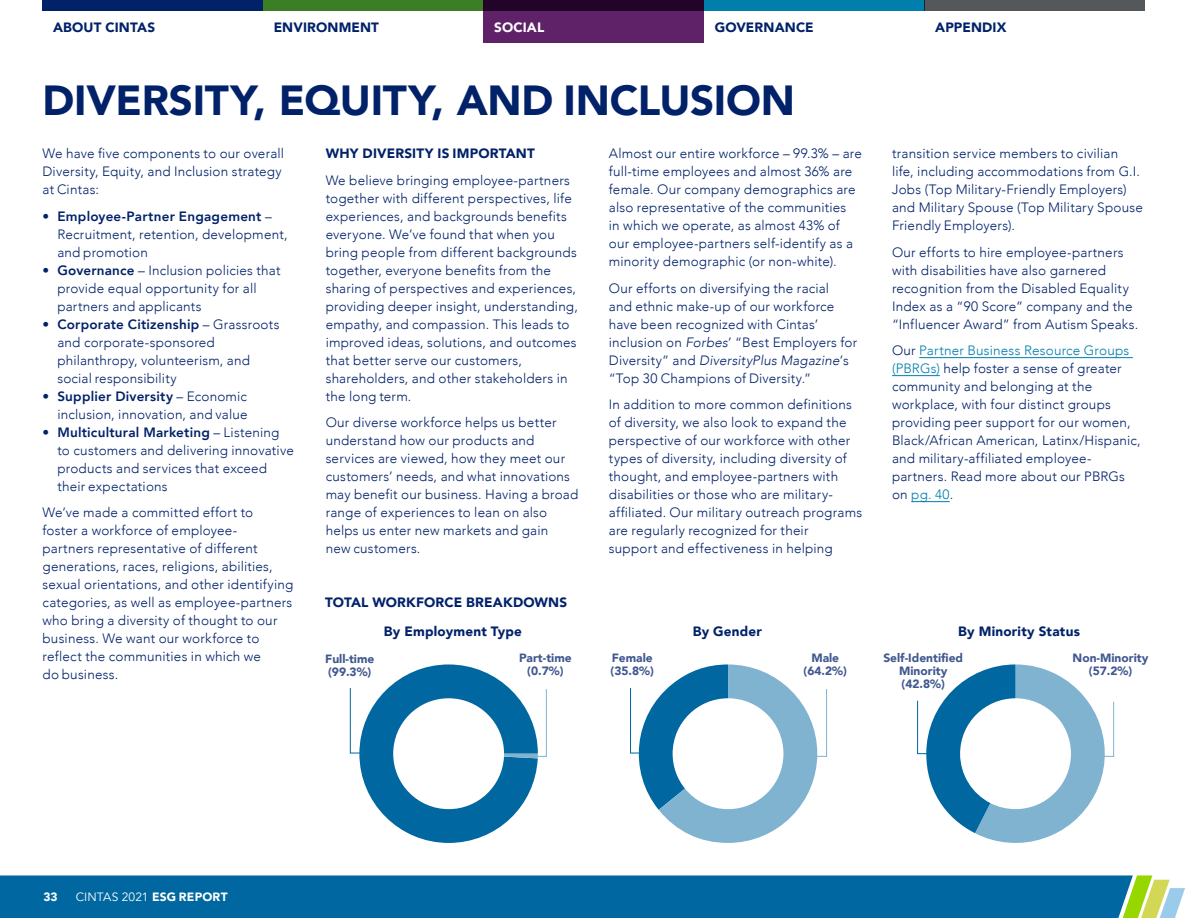
<style>
.page{position:relative;width:1188px;height:918px;background:#fff}
.page>*{position:absolute;margin:0;border:0;box-sizing:border-box;transform-origin:0 0}
.t1{font:900 42px "Avenir";letter-spacing:-.005em;color:#012169}
.t2{font:300 13.5px/18px "Avenir";letter-spacing:.015em;color:#012169}
.t3{font:900 13.5px/29.5px "Avenir";letter-spacing:.01em;color:#012169}
.t4{font:900 13.5px "Avenir";letter-spacing:.01em;color:#fff}
.t5{font:900 12px/12.8px "Avenir";color:#41588f;text-align:center}
.t6{font:12px "Avenir";letter-spacing:.01em;color:#fff}
.t7{font:900 12px "Avenir";color:#fff}
.s1{font-style:italic}
.s2{font-weight:800}
.s3{color:#007fad}
.s4{font-weight:900}
</style>
<div class="page">
<hr style="left:919px;top:357px;width:214px;height:1px;background:#007fad">
<hr style="left:892px;top:375px;width:48px;height:1px;background:#007fad">
<hr style="left:911px;top:501px;width:39px;height:1px;background:#007fad">
<svg style="left:350px;top:664px;width:197px;height:179px"></svg>
<svg style="left:630px;top:664px;width:197px;height:179px"></svg>
<svg style="left:917px;top:664px;width:198px;height:179px"></svg>
<div style="left:0;top:875px;width:1123px;height:43px;background:#0067a0"></div>
<svg style="left:1123px;top:875px;width:62px;height:43px"></svg>
<div style="left:263px;top:0;width:221px;height:11px;background:#3b7e23"></div>
<div style="left:704px;top:0;width:221px;height:11px;background:#007fad"></div>
<div style="left:925px;top:0;width:220px;height:11px;background:#54585a"></div>
<div style="left:484px;top:0;width:220px;height:43px;background:#5f2167"></div>
<div style="left:484px;top:0;width:220px;height:11px;background:#230429"></div>
<div style="left:43px;top:0;width:220px;height:11px;background:#012169"></div>
<p class="t3" style="left:53px;top:12px;width:103px">ABOUT CINTAS</p>
<p class="t3" style="left:274px;top:12px;width:107px">ENVIRONMENT</p>
<p class="t4" style="left:494px;top:16px;width:52px">SOCIAL</p>
<p class="t3" style="left:715px;top:12px;width:101px">GOVERNANCE</p>
<p class="t3" style="left:935px;top:12px;width:73px">APPENDIX</p>
<h1 class="t1" style="left:43px;top:64px;width:754px">DIVERSITY, EQUITY, AND INCLUSION</h1>
<p class="t3" style="left:326px;top:139px;width:211px">WHY DIVERSITY IS IMPORTANT</p>
<p class="t2" style="left:326px;top:171px;width:254px">We believe bringing employee-partners together with different perspectives, life experiences, and backgrounds benefits everyone. We’ve found that when you bring people from different backgrounds together, everyone benefits from the sharing of perspectives and experiences, providing deeper insight, understanding, empathy, and compassion. This leads to improved ideas, solutions, and outcomes that better serve our customers, shareholders, and other stakeholders in the long term.</p>
<p class="t2" style="left:326px;top:414px;width:254px">Our diverse workforce helps us better understand how our products and services are viewed, how they meet our customers’ needs, and what innovations may benefit our business. Having a broad range of experiences to lean on also helps us enter new markets and gain<br>new customers.</p>
<p class="t2" style="left:609px;top:145px;width:255px">Almost our entire workforce – 99.3% – are full-time employees and almost 36% are female. Our company demographics are also representative of the communities<br>in which we operate, as almost 43% of our employee-partners self-identify as a minority demographic (or non-white).</p>
<p class="t2" style="left:609px;top:279px;width:250px">Our efforts on diversifying the racial<br>and ethnic make-up of our workforce have been recognized with Cintas’ inclusion on <span class="s1">Forbes</span>’ “Best Employers for Diversity” and <span class="s1">DiversityPlus Magazine</span>’s “Top 30 Champions of Diversity.”</p>
<p class="t2" style="left:609px;top:396px;width:255px">In addition to more common definitions of diversity, we also look to expand the perspective of our workforce with other types of diversity, including diversity of thought, and employee-partners with disabilities or those who are military&shy;affiliated. Our military outreach programs are regularly recognized for their<br>support and effectiveness in helping</p>
<p class="t2" style="left:43px;top:145px;width:243px">We have five components to our overall<br>Diversity, Equity, and Inclusion strategy at Cintas:</p>
<p class="t2" style="left:57px;top:207px;width:232px;text-indent:-15px">• <span class="s2">Employee-Partner Engagement</span> –<br>Recruitment, retention, development, and promotion</p>
<p class="t2" style="left:57px;top:261px;width:225px;text-indent:-15px">• <span class="s2">Governance</span> – Inclusion policies that provide equal opportunity for all partners and applicants</p>
<p class="t2" style="left:57px;top:315px;width:224px;text-indent:-15px">• <span class="s2">Corporate Citizenship</span> – Grassroots and corporate-sponsored philanthropy, volunteerism, and social responsibility</p>
<p class="t2" style="left:43px;top:387px;width:207px;text-align:right">• <span class="s2">Supplier Diversity</span> – Economic inclusion, innovation, and value</p>
<p class="t2" style="left:57px;top:423px;width:238px;text-indent:-15px">• <span class="s2">Multicultural Marketing</span> – Listening to customers and delivering innovative products and services that exceed their expectations</p>
<p class="t2" style="left:43px;top:504px;width:252px">We’ve made a committed effort to<br>foster a workforce of employee-<br>partners representative of different generations, races, religions, abilities, sexual orientations, and other identifying categories, as well as employee-partners who bring a diversity of thought to our business. We want our workforce to reflect the communities in which we<br>do business.</p>
<p class="t2" style="left:892px;top:145px;width:252px">transition service members to civilian life, including accommodations from G.I.<br>Jobs (Top Military-Friendly Employers) and Military Spouse (Top Military Spouse Friendly Employers).</p>
<p class="t2" style="left:892px;top:243px;width:248px">Our efforts to hire employee-partners with disabilities have also garnered recognition from the Disabled Equality Index as a “90 Score” company and the “Influencer Award” from Autism Speaks.</p>
<p class="t2" style="left:892px;top:342px;width:250px">Our <span class="s3">Partner Business Resource Groups (PBRGs)</span> help foster a sense of greater community and belonging at the workplace, with four distinct groups providing peer support for our women, Black/African American, Latinx/Hispanic, and military-affiliated employee&shy;partners. Read more about our PBRGs on <span class="s3">pg. 40</span>.</p>
<p class="t3" style="left:384px;top:587px;width:185px;text-indent:-59px">TOTAL WORKFORCE BREAKDOWNS<br>By Employment Type</p>
<p class="t3" style="left:693px;top:616px;width:71px">By Gender</p>
<p class="t3" style="left:958px;top:616px;width:123px">By Minority Status</p>
<p class="t5" style="left:883px;top:651px;width:81px">Self-Identified<br>Minority (42.8%)</p>
<p class="t5" style="left:325px;top:652px;width:51px;text-align:left">Full-time (99.3%)</p>
<p class="t5" style="left:611px;top:651px;width:45px;text-align:left">Female (35.8%)</p>
<p class="t5" style="left:804px;top:651px;width:45px">Male (64.2%)</p>
<p class="t5" style="left:1073px;top:651px;width:77px">Non-Minority (57.2%)</p>
<p class="t5" style="left:519px;top:651px;width:54px">Part-time (0.7%)</p>
<p class="t7" style="left:43px;top:886px;width:16px">33</p>
<p class="t6" style="left:76px;top:889px;width:153px">CINTAS 2021 <span class="s4">ESG REPORT</span></p>
</div>
